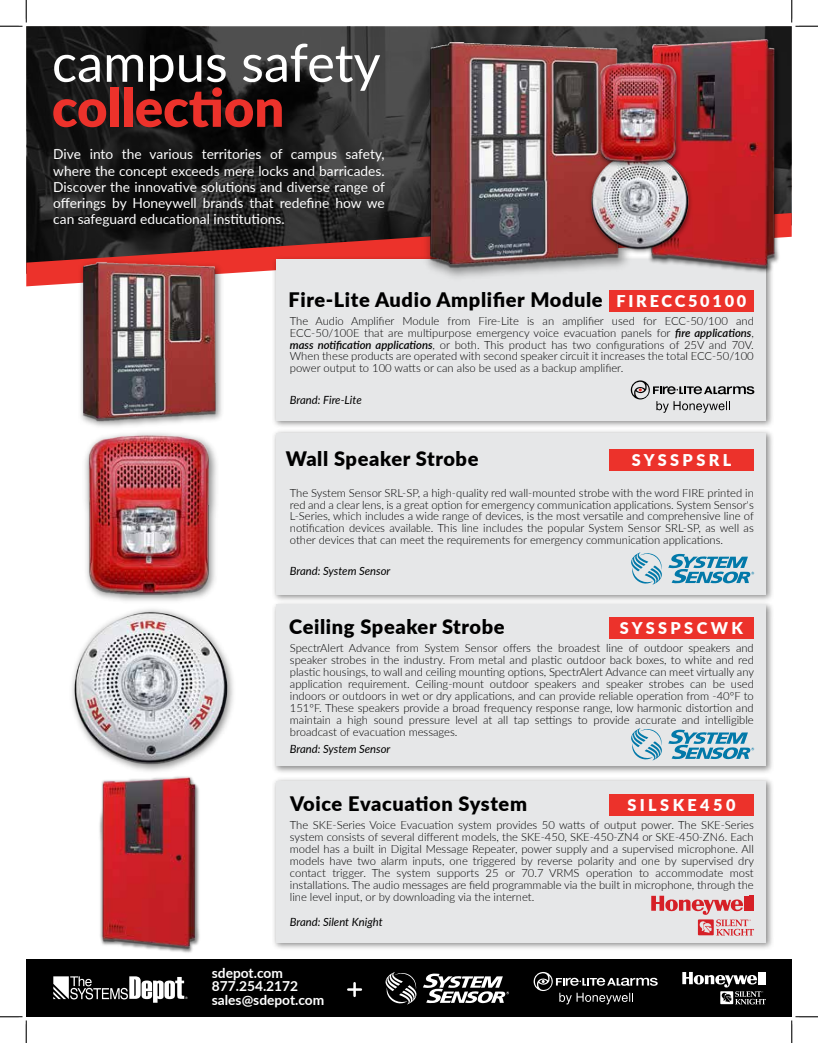
<style>
.page{position:relative;width:818px;height:1043px;background:#fff}
.page>*{position:absolute;margin:0;border:0;box-sizing:border-box;transform-origin:0 0}
.t1{font:52.5px "Lato";color:#fff}
.t2{font:900 52.5px "Lato";color:#ec322b}
.t3{font:900 20px "Lato";letter-spacing:.03em;color:#000}
.t4{font:900 16.25px "Lato";letter-spacing:.21em;color:#fff}
.t5{font:900 16.25px "Lato";letter-spacing:.17em;color:#fff}
.t6{font:13.75px/16.2px "Lato";color:#fff;text-align:justify}
.t7{font:700 13.75px/13.8px "Lato";color:#fff}
.t8{font:300 11.25px/11.9px "Lato";color:#000;text-align:justify}
.t9{font:italic 11.25px "Lato";color:#000}
.s1{font-weight:600;font-style:italic}
</style>
<div class="page">
<svg style="left:26px;top:26px;width:765px;height:187px;background:#232323"></svg>
<svg style="left:26px;top:213px;width:387px;height:73px;background:#4f2827"></svg>
<div style="left:26px;top:959px;width:765px;height:57px;background:#000"></div>
<img style="left:76px;top:255px;width:151px;height:170px">
<img style="left:71px;top:257px;width:156px;height:166px">
<img style="left:270px;top:253px;width:503px;height:173px">
<div style="left:276px;top:259px;width:490px;height:162px;background:#e6e7e8"></div>
<svg style="left:630px;top:380px;width:124px;height:33px"></svg>
<div style="left:609px;top:290px;width:145px;height:21px;background:#ec322b"></div>
<img style="left:85px;top:425px;width:132px;height:176px">
<img style="left:274px;top:426px;width:499px;height:172px">
<div style="left:276px;top:433px;width:490px;height:161px;background:#e6e7e8"></div>
<div style="left:609px;top:449px;width:145px;height:21px;background:#ec322b"></div>
<svg style="left:631px;top:552px;width:31px;height:32px"></svg>
<svg style="left:668px;top:554px;width:86px;height:29px"></svg>
<img style="left:122px;top:665px;width:112px;height:103px">
<img style="left:72px;top:609px;width:157px;height:155px">
<img style="left:274px;top:598px;width:499px;height:175px">
<div style="left:276px;top:604px;width:490px;height:162px;background:#e6e7e8"></div>
<div style="left:609px;top:617px;width:145px;height:21px;background:#ec322b"></div>
<svg style="left:631px;top:728px;width:31px;height:32px"></svg>
<svg style="left:668px;top:729px;width:86px;height:30px"></svg>
<img style="left:99px;top:768px;width:101px;height:185px">
<img style="left:274px;top:779px;width:499px;height:170px">
<div style="left:276px;top:781px;width:490px;height:161px;background:#e6e7e8"></div>
<div style="left:609px;top:794px;width:145px;height:21px;background:#ec322b"></div>
<svg style="left:651px;top:895px;width:103px;height:40px"></svg>
<svg style="left:53px;top:976px;width:134px;height:26px"></svg>
<svg style="left:348px;top:983px;width:13px;height:12px"></svg>
<svg style="left:533px;top:972px;width:125px;height:32px"></svg>
<svg style="left:385px;top:972px;width:32px;height:32px"></svg>
<svg style="left:423px;top:973px;width:86px;height:30px"></svg>
<svg style="left:682px;top:971px;width:84px;height:33px"></svg>
<img style="left:419px;top:32px;width:188px;height:245px">
<img style="left:413px;top:35px;width:194px;height:237px">
<img style="left:607px;top:28px;width:184px;height:248px">
<img style="left:587px;top:149px;width:107px;height:108px">
<img style="left:588px;top:150px;width:101px;height:99px">
<img style="left:595px;top:58px;width:88px;height:112px">
<img style="left:595px;top:57px;width:86px;height:111px">
<svg style="left:0;top:0;width:27px;height:27px"></svg>
<svg style="left:0;top:1016px;width:27px;height:26px"></svg>
<svg style="left:790px;top:0;width:28px;height:27px"></svg>
<svg style="left:790px;top:1015px;width:28px;height:27px"></svg>
<h1 class="t1" style="left:52px;top:25px;width:330px">campus safety</h1>
<h1 class="t2" style="left:52px;top:68px;width:234px">collection</h1>
<p class="t6" style="left:53px;top:146px;width:333px">Dive into the various territories of campus safety, where the concept exceeds mere locks and barricades.<br>Discover the innovative solutions and diverse range of offerings by Honeywell brands that redefine how we can safeguard educational institutions.</p>
<h2 class="t3" style="left:288px;top:284px;width:316px">Fire-Lite Audio Amplifier Module</h2>
<p class="t8" style="left:290px;top:314px;width:465px">The Audio Amplifier Module from Fire-Lite is an amplifier used for ECC-50/100 and ECC-50/100E that are multipurpose emergency voice evacuation panels for <span class="s1">fire applications</span>, <span class="s1">mass notification applications</span>, or both. This product has two configurations of 25V and 70V.<br>When these products are operated with second speaker circuit it increases the total ECC-50/100 power output to 100 watts or can also be used as a backup amplifier.</p>
<p class="t9" style="left:290px;top:391px;width:73px">Brand: Fire-Lite</p>
<h3 class="t5" style="left:616px;top:288px;width:131px">FIRECC50100</h3>
<h2 class="t3" style="left:286px;top:443px;width:194px">Wall Speaker Strobe</h2>
<p class="t8" style="left:290px;top:486px;width:465px">The System Sensor SRL-SP, a high-quality red wall-mounted strobe with the word FIRE printed in red and a clear lens, is a great option for emergency communication applications. System Sensor's L-Series, which includes a wide range of devices, is the most versatile and comprehensive line of notification devices available. This line includes the popular System Sensor SRL-SP, as well as other devices that can meet the requirements for emergency communication applications.</p>
<p class="t9" style="left:290px;top:563px;width:102px">Brand: System Sensor</p>
<h3 class="t4" style="left:631px;top:448px;width:101px">SYSSPSRL</h3>
<h2 class="t3" style="left:289px;top:612px;width:217px">Ceiling Speaker Strobe</h2>
<p class="t8" style="left:290px;top:642px;width:465px">SpectrAlert Advance from System Sensor offers the broadest line of outdoor speakers and speaker strobes in the industry. From metal and plastic outdoor back boxes, to white and red plastic housings, to wall and ceiling mounting options, SpectrAlert Advance can meet virtually any application requirement. Ceiling-mount outdoor speakers and speaker strobes can be used indoors or outdoors in wet or dry applications, and can provide reliable operation from -40ºF to 151ºF. These speakers provide a broad frequency response range, low harmonic distortion and maintain a high sound pressure level at all tap settings to provide accurate and intelligible broadcast of evacuation messages.</p>
<p class="t9" style="left:290px;top:741px;width:102px">Brand: System Sensor</p>
<h3 class="t4" style="left:619px;top:616px;width:125px">SYSSPSCWK</h3>
<h2 class="t3" style="left:290px;top:788px;width:238px">Voice Evacuation System</h2>
<p class="t8" style="left:290px;top:818px;width:465px">The SKE-Series Voice Evacuation system provides 50 watts of output power. The SKE-Series system consists of several different models, the SKE-450, SKE-450-ZN4 or SKE-450-ZN6. Each model has a built in Digital Message Repeater, power supply and a supervised microphone. All models have two alarm inputs, one triggered by reverse polarity and one by supervised dry contact trigger. The system supports 25 or 70.7 VRMS operation to accommodate most installations. The audio messages are field programmable via the built in microphone, through the line level input, or by downloading via the internet.</p>
<p class="t9" style="left:290px;top:913px;width:94px">Brand: Silent Knight</p>
<h3 class="t4" style="left:627px;top:792px;width:109px">SILSKE450</h3>
<p class="t7" style="left:212px;top:965px;width:114px">sdepot.com<br>877.254.2172 sales@sdepot.com</p>
</div>
